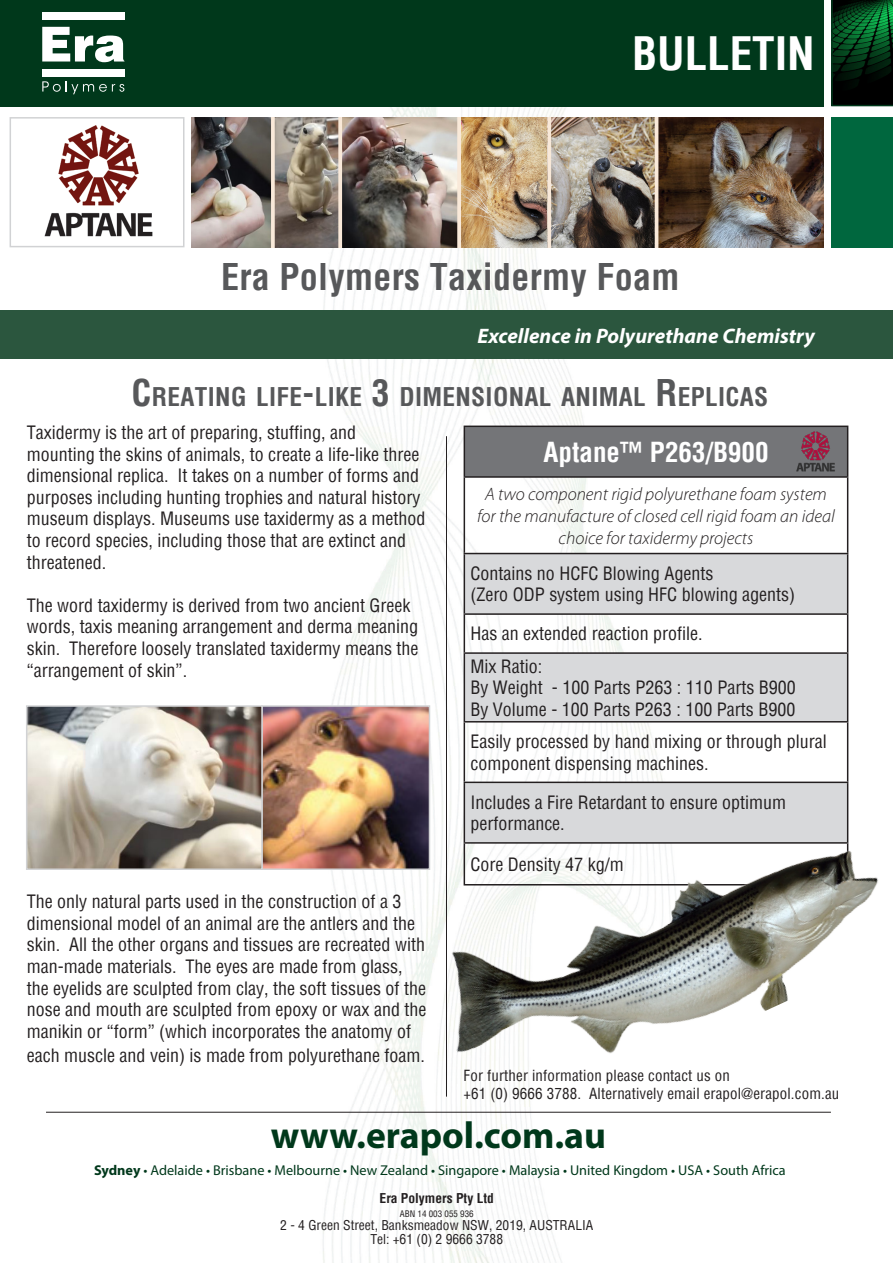
<style>
.page{position:relative;width:893px;height:1263px;background:#fff}
.page>*{position:absolute;margin:0;border:0;box-sizing:border-box;transform-origin:0 0}
.t1{font:700 condensed 45px "Helvetica";color:#fff}
.t2{font:700 37.65px "Myriad Pro";color:#00381b}
.Subheading_Green{font:700 condensed 36px "Helvetica";letter-spacing:.01em;color:#57585a}
.t3{font:700 condensed 27px "Helvetica";color:#fff}
.Subheading_Green-2{font:700 condensed 25.2px "Helvetica";letter-spacing:.015em;color:#57585a}
.t4{font:italic 700 21px "Myriad Pro";color:#fff}
.t5{font:condensed 18px/21.6px "Helvetica";color:#231f20}
.t6{font:italic 300 18px/21.6px "Myriad Pro";color:#231f20;text-align:center}
.Body_Copy{font:condensed 15px/18px "Helvetica";letter-spacing:.01em;color:#231f20}
.t7{font:14.25px "Myriad Pro";color:#00381b}
.t8{font:condensed 13.5px "Helvetica";color:#231f20}
.t9{font:condensed 13.2px "Helvetica";color:#231f20}
.t10{font:700 condensed 13.2px "Helvetica";color:#231f20}
.t11{font:condensed 8.85px "Helvetica";color:#231f20}
.s1{font-size:36px}
.s2{font-weight:700}
.s3{font-size:13.2px}
</style>
<div class="page">
<img style="left:0;top:106px;width:893px;height:1157px">
<hr style="left:446px;top:436px;width:1px;height:660px;background:#231f20">
<div style="left:0;top:310px;width:893px;height:49px;background:#2b563e"></div>
<div style="left:0;top:0;width:824px;height:106px;background:#00381b"></div>
<div style="left:10px;top:118px;width:174px;height:129px;background:#fff"></div>
<img style="left:44px;top:125px;width:109px;height:112px">
<div style="left:10px;top:117px;width:174px;height:130px;border:2px solid #d1d2d4"></div>
<svg style="left:831px;top:0;width:62px;height:106px;background:#032e14"></svg>
<div style="left:831px;top:117px;width:62px;height:131px;background:#00673e"></div>
<svg style="left:42px;top:81px;width:82px;height:13px"></svg>
<svg style="left:42px;top:27px;width:82px;height:35px"></svg>
<div style="left:42px;top:69px;width:82px;height:7px;background:#fff"></div>
<div style="left:42px;top:12px;width:82px;height:8px;background:#fff"></div>
<hr style="left:46px;top:1112px;width:785px;height:1px;background:#231f20">
<img style="left:191px;top:117px;width:633px;height:131px">
<div style="left:464px;top:426px;width:384px;height:51px;background:#747578"></div>
<svg style="left:465px;top:554px;width:382px;height:208px;fill:#d8d9db"></svg>
<hr style="left:464px;top:426px;width:384px;height:1px;background:#231f20">
<hr style="left:464px;top:427px;width:1px;height:49px;background:#231f20">
<hr style="left:847px;top:427px;width:1px;height:49px;background:#231f20">
<hr style="left:464px;top:476px;width:384px;height:2px;background:#231f20">
<hr style="left:464px;top:478px;width:1px;height:75px;background:#231f20">
<hr style="left:847px;top:478px;width:1px;height:75px;background:#231f20">
<hr style="left:464px;top:553px;width:384px;height:1px;background:#231f20">
<hr style="left:464px;top:554px;width:1px;height:59px;background:#231f20">
<hr style="left:847px;top:554px;width:1px;height:59px;background:#231f20">
<hr style="left:464px;top:613px;width:384px;height:2px;background:#231f20">
<hr style="left:464px;top:615px;width:1px;height:37px;background:#231f20">
<hr style="left:847px;top:615px;width:1px;height:37px;background:#231f20">
<hr style="left:464px;top:652px;width:384px;height:2px;background:#231f20">
<hr style="left:464px;top:654px;width:1px;height:67px;background:#231f20">
<hr style="left:847px;top:654px;width:1px;height:67px;background:#231f20">
<hr style="left:464px;top:721px;width:384px;height:1px;background:#231f20">
<hr style="left:464px;top:722px;width:1px;height:60px;background:#231f20">
<hr style="left:847px;top:722px;width:1px;height:60px;background:#231f20">
<img style="left:396px;top:762px;width:497px;height:382px">
<img style="left:29px;top:708px;width:398px;height:159px">
<div style="left:261px;top:705px;width:169px;height:165px;border:2px solid #d1d2d4"></div>
<div style="left:26px;top:705px;width:237px;height:165px;border:2px solid #d1d2d4"></div>
<img style="left:796px;top:431px;width:39px;height:40px">
<p class="t1" style="left:632px;top:24px;width:184px">BULLETIN</p>
<p class="Subheading_Green" style="left:221px;top:254px;width:460px">Era Polymers Taxidermy Foam</p>
<p class="t4" style="left:478px;top:322px;width:339px">Excellence in Polyurethane Chemistry</p>
<p class="Subheading_Green-2" style="left:131px;top:380px;width:638px"><span class="s1">C</span>REATING LIFE<span class="s1">-</span>LIKE <span class="s1">3</span> DIMENSIONAL ANIMAL <span class="s1">R</span>EPLICAS</p>
<p class="t5" style="left:27px;top:421px;width:400px">Taxidermy is the art of preparing, stuffing, and mounting the skins of animals, to create a life-like three dimensional replica. It takes on a number of forms and purposes including hunting trophies and natural history museum displays. Museums use taxidermy as a method to record species, including those that are extinct and threatened.</p>
<p class="t5" style="left:27px;top:594px;width:393px">The word taxidermy is derived from two ancient Greek words, taxis meaning arrangement and derma meaning skin. Therefore loosely translated taxidermy means the “arrangement of skin”.</p>
<p class="t5" style="left:27px;top:890px;width:401px">The only natural parts used in the construction of a 3 dimensional model of an animal are the antlers and the skin. All the other organs and tissues are recreated with man-made materials. The eyes are made from glass, the eyelids are sculpted from clay, the soft tissues of the nose and mouth are sculpted from epoxy or wax and the manikin or “form” (which incorporates the anatomy of</p>
<p class="t5" style="left:27px;top:1044px;width:400px">each muscle and vein) is made from polyurethane foam.</p>
<p class="t3" style="left:543px;top:434px;width:227px">Aptane™ P263/B900</p>
<p class="t6" style="left:477px;top:483px;width:359px">A two component rigid polyurethane foam system for the manufacture of closed cell rigid foam an ideal choice for taxidermy projects</p>
<p class="t5" style="left:470px;top:562px;width:326px">Contains no HCFC Blowing Agents<br>(Zero ODP system using HFC blowing agents)</p>
<p class="t5" style="left:470px;top:623px;width:234px">Has an extended reaction profile.</p>
<p class="t5" style="left:470px;top:655px;width:73px">Mix Ratio:</p>
<p class="t5" style="left:470px;top:677px;width:327px">By Weight - 100 Parts P263 : 110 Parts B900</p>
<p class="t5" style="left:470px;top:698px;width:326px">By Volume - 100 Parts P263 : 100 Parts B900</p>
<p class="t5" style="left:470px;top:730px;width:358px">Easily processed by hand mixing or through plural component dispensing machines.</p>
<p class="t5" style="left:470px;top:791px;width:317px">Includes a Fire Retardant to ensure optimum performance.</p>
<p class="t5" style="left:470px;top:853px;width:155px">Core Density 47 kg/m</p>
<p class="Body_Copy" style="left:464px;top:1066px;width:377px">For further information please contact us on<br>+61 (0) 9666 3788. Alternatively email erapol@erapol.com.au</p>
<p class="t2" style="left:271px;top:1110px;width:337px">www.erapol.com.au</p>
<p class="t7" style="left:94px;top:1162px;width:693px"><span class="s2">Sydney</span> • Adelaide • Brisbane • Melbourne • New Zealand • Singapore • Malaysia • United Kingdom • USA • South Africa</p>
<p class="t10" style="left:380px;top:1189px;width:116px">Era Polymers Pty Ltd</p>
<p class="t11" style="left:400px;top:1207px;width:76px">ABN 14 003 055 936</p>
<p class="t9" style="left:280px;top:1217px;width:315px">2 - 4 Green Street, Banksmeadow NSW, 2019, AUSTRALIA</p>
<p class="t8" style="left:370px;top:1230px;width:134px"><span class="s3">Tel:</span> +61 (0) 2 9666 3788</p>
</div>
